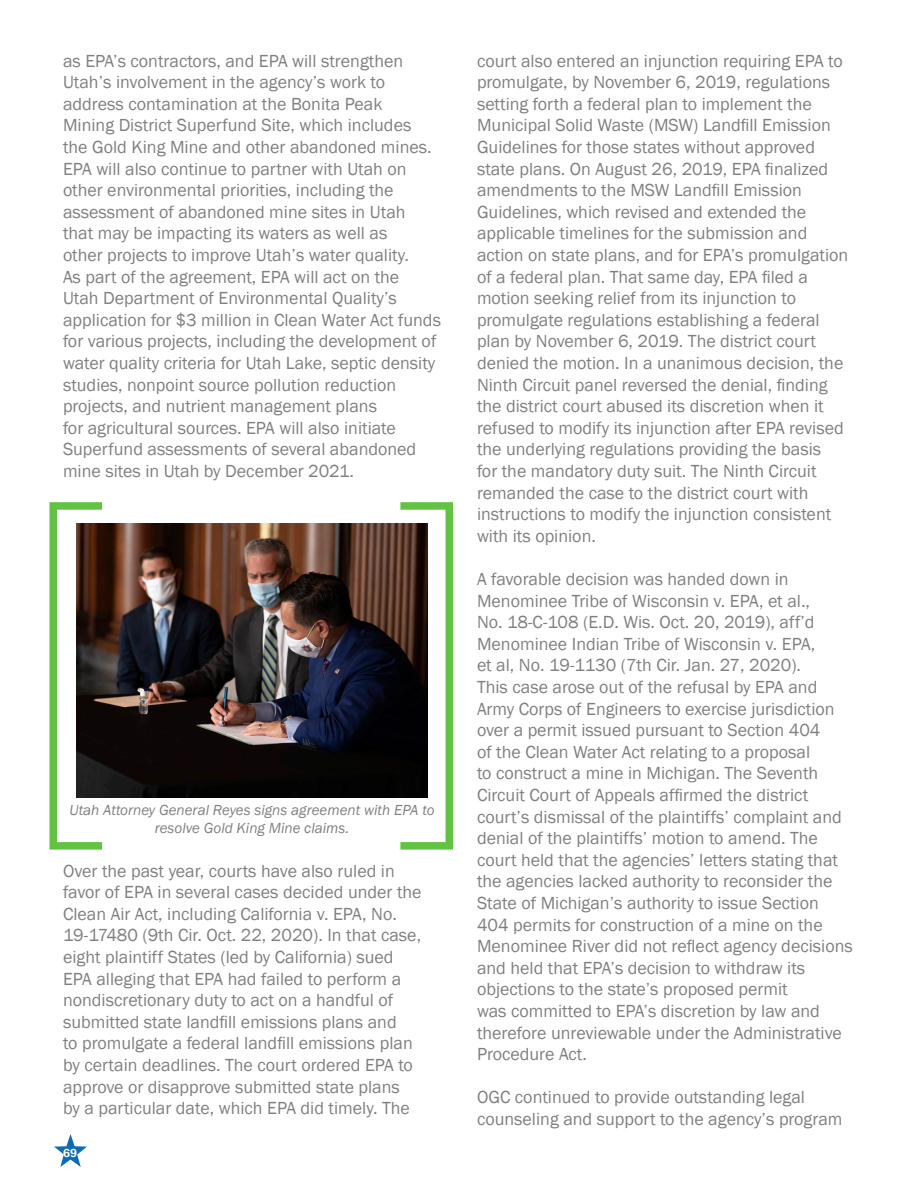
<style>
.page{position:relative;width:918px;height:1188px;background:#fff}
.page>*{position:absolute;margin:0;border:0;box-sizing:border-box;transform-origin:0 0}
.Main_Text{font:18px/21.6px "Franklin Gothic";color:#808080}
.Main_Text-2{font:italic 15px/18px "Franklin Gothic";color:#808080;text-align:center}
.t1{font:600 12px "Franklin Gothic";color:#fff}
</style>
<div class="page">
<img style="left:77px;top:524px;width:350px;height:273px">
<svg style="left:54px;top:1134px;width:33px;height:33px"></svg>
<div style="left:50px;top:502px;width:56px;height:348px;border:8px solid #62c342"></div>
<div style="left:397px;top:502px;width:56px;height:348px;border:8px solid #62c342"></div>
<p class="Main_Text" style="left:63px;top:50px;width:380px">as EPA’s contractors, and EPA will strengthen Utah’s involvement in the agency’s work to address contamination at the Bonita Peak<br>Mining District Superfund Site, which includes<br>the Gold King Mine and other abandoned mines.<br>EPA will also continue to partner with Utah on other environmental priorities, including the assessment of abandoned mine sites in Utah<br>that may be impacting its waters as well as<br>other projects to improve Utah’s water quality.<br>As part of the agreement, EPA will act on the<br>Utah Department of Environmental Quality’s application for $3 million in Clean Water Act funds for various projects, including the development of water quality criteria for Utah Lake, septic density studies, nonpoint source pollution reduction projects, and nutrient management plans<br>for agricultural sources. EPA will also initiate Superfund assessments of several abandoned mine sites in Utah by December 2021.</p>
<p class="Main_Text-2" style="left:69px;top:802px;width:367px">Utah Attorney General Reyes signs agreement with EPA to resolve Gold King Mine claims.</p>
<p class="Main_Text" style="left:63px;top:860px;width:360px">Over the past year, courts have also ruled in favor of EPA in several cases decided under the Clean Air Act, including California v. EPA, No.<br>19-17480 (9th Cir. Oct. 22, 2020). In that case, eight plaintiff States (led by California) sued EPA alleging that EPA had failed to perform a nondiscretionary duty to act on a handful of submitted state landfill emissions plans and<br>to promulgate a federal landfill emissions plan by certain deadlines. The court ordered EPA to approve or disapprove submitted state plans<br>by a particular date, which EPA did timely. The</p>
<p class="t1" style="left:63px;top:1146px;width:16px">69</p>
<p class="Main_Text" style="left:477px;top:50px;width:373px">court also entered an injunction requiring EPA to promulgate, by November 6, 2019, regulations setting forth a federal plan to implement the Municipal Solid Waste (MSW) Landfill Emission Guidelines for those states without approved state plans. On August 26, 2019, EPA finalized amendments to the MSW Landfill Emission Guidelines, which revised and extended the applicable timelines for the submission and action on state plans, and for EPA’s promulgation of a federal plan. That same day, EPA filed a motion seeking relief from its injunction to promulgate regulations establishing a federal plan by November 6, 2019. The district court denied the motion. In a unanimous decision, the Ninth Circuit panel reversed the denial, finding the district court abused its discretion when it refused to modify its injunction after EPA revised the underlying regulations providing the basis<br>for the mandatory duty suit. The Ninth Circuit remanded the case to the district court with instructions to modify the injunction consistent with its opinion.</p>
<p class="Main_Text" style="left:477px;top:569px;width:377px">A favorable decision was handed down in Menominee Tribe of Wisconsin v. EPA, et al.,<br>No. 18-C-108 (E.D. Wis. Oct. 20, 2019), aff’d Menominee Indian Tribe of Wisconsin v. EPA,<br>et al, No. 19-1130 (7th Cir. Jan. 27, 2020).<br>This case arose out of the refusal by EPA and Army Corps of Engineers to exercise jurisdiction over a permit issued pursuant to Section 404<br>of the Clean Water Act relating to a proposal<br>to construct a mine in Michigan. The Seventh Circuit Court of Appeals affirmed the district court’s dismissal of the plaintiffs’ complaint and denial of the plaintiffs’ motion to amend. The court held that the agencies’ letters stating that the agencies lacked authority to reconsider the State of Michigan’s authority to issue Section 404 permits for construction of a mine on the Menominee River did not reflect agency decisions and held that EPA’s decision to withdraw its objections to the state’s proposed permit<br>was committed to EPA’s discretion by law and therefore unreviewable under the Administrative Procedure Act.</p>
<p class="Main_Text" style="left:477px;top:1087px;width:367px">OGC continued to provide outstanding legal counseling and support to the agency’s program</p>
</div>
